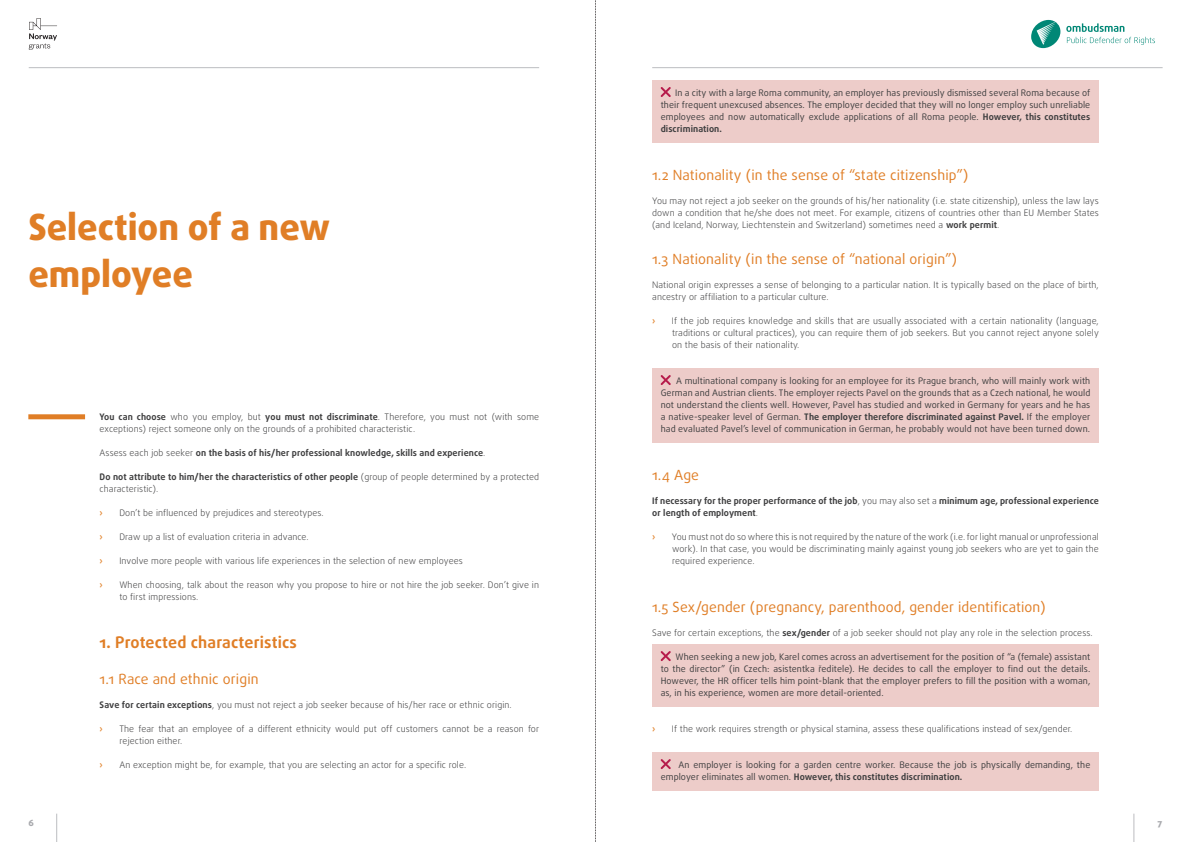
<style>
.page{position:relative;width:1191px;height:842px;background:#fff}
.page>*{position:absolute;margin:0;border:0;box-sizing:border-box;transform-origin:0 0}
.t1{font:800 36px/47px "Daxline Pro";color:#e07e26}
.t2{font:700 16px "Daxline Pro";letter-spacing:.01em;color:#e07e26}
.t3{font:14px "Daxline Pro";letter-spacing:.01em;color:#e07e26}
.t4{font:300 9px/12px "Daxline Pro";letter-spacing:.01em;color:#3e3e3f}
.t5{font:9px/12px "Daxline Pro";letter-spacing:.01em;color:#3e3e3f;text-align:justify}
.t6{font:700 9px/12px "Daxline Pro";letter-spacing:.01em;color:#3e3e3f}
.t7{font:700 9px "Daxline Pro";color:#e38936}
.t8{font:800 9px "Daxline Pro";color:#a8a9ad}
.s1{font-weight:700}
.s2{font-weight:300}
</style>
<div class="page">
<svg style="left:1133px;top:814px;width:1px;height:28px"></svg>
<svg style="left:56px;top:814px;width:1px;height:28px"></svg>
<svg style="left:29px;top:18px;width:28px;height:32px"></svg>
<hr style="left:652px;top:67px;width:510px;height:1px;background:#bcbdc0">
<hr style="left:29px;top:67px;width:510px;height:1px;background:#bcbdc0">
<svg style="left:1031px;top:20px;width:124px;height:28px"></svg>
<div style="left:28px;top:414px;width:57px;height:5px;background:#e07e26"></div>
<div style="left:652px;top:81px;width:446px;height:62px;background:#edccc9"></div>
<div style="left:652px;top:369px;width:446px;height:74px;background:#edccc9"></div>
<div style="left:652px;top:645px;width:446px;height:62px;background:#edccc9"></div>
<div style="left:652px;top:753px;width:446px;height:38px;background:#edccc9"></div>
<svg style="left:660px;top:87px;width:10px;height:10px"></svg>
<svg style="left:660px;top:375px;width:10px;height:10px"></svg>
<svg style="left:660px;top:651px;width:10px;height:10px"></svg>
<svg style="left:660px;top:759px;width:10px;height:10px"></svg>
<svg style="left:595px;top:0;width:1px;height:842px"></svg>
<h1 class="t1" style="left:28px;top:204px;width:303px">Selection of a new employee</h1>
<p class="t4" style="left:100px;top:411px;width:441px"><span class="s1">You can choose</span> who you employ, but <span class="s1">you must not discriminate</span>. Therefore, you must not (with some exceptions) reject someone only on the grounds of a prohibited characteristic.</p>
<p class="t6" style="left:100px;top:447px;width:387px"><span class="s2">Assess each job seeker</span> on the basis of his/her professional knowledge, skills and experience<span class="s2">.</span></p>
<p class="t6" style="left:100px;top:471px;width:441px">Do not attribute to him/her the characteristics of other people <span class="s2">(group of people determined by a protected characteristic).</span></p>
<p class="t7" style="left:100px;top:507px;width:5px">›</p>
<p class="t4" style="left:119px;top:507px;width:206px">Don’t be influenced by prejudices and stereotypes.</p>
<p class="t7" style="left:100px;top:531px;width:5px">›</p>
<p class="t4" style="left:119px;top:531px;width:191px">Draw up a list of evaluation criteria in advance.</p>
<p class="t7" style="left:100px;top:555px;width:5px">›</p>
<p class="t4" style="left:119px;top:555px;width:345px">Involve more people with various life experiences in the selection of new employees</p>
<p class="t7" style="left:100px;top:579px;width:5px">›</p>
<p class="t4" style="left:119px;top:579px;width:421px">When choosing, talk about the reason why you propose to hire or not hire the job seeker. Don’t give in to first impressions.</p>
<h2 class="t2" style="left:100px;top:632px;width:199px">1. Protected characteristics</h2>
<h3 class="t3" style="left:100px;top:670px;width:160px">1.1 Race and ethnic origin</h3>
<p class="t4" style="left:100px;top:699px;width:414px"><span class="s1">Save for certain exceptions</span>, you must not reject a job seeker because of his/her race or ethnic origin.</p>
<p class="t7" style="left:100px;top:723px;width:5px">›</p>
<p class="t4" style="left:119px;top:723px;width:421px">The fear that an employee of a different ethnicity would put off customers cannot be a reason for rejection either.</p>
<p class="t7" style="left:100px;top:759px;width:5px">›</p>
<p class="t4" style="left:119px;top:759px;width:348px">An exception might be, for example, that you are selecting an actor for a specific role.</p>
<p class="t5" style="left:660px;top:87px;width:431px;text-indent:14px">In a city with a large Roma community, an employer has previously dismissed several Roma because of their frequent unexcused absences. The employer decided that they will no longer employ such unreliable employees and now automatically exclude applications of all Roma people. <span class="s1">However, this constitutes discrimination.</span></p>
<h3 class="t3" style="left:652px;top:166px;width:317px">1.2 Nationality (in the sense of “state citizenship”)</h3>
<p class="t4" style="left:652px;top:195px;width:448px;text-align:justify">You may not reject a job seeker on the grounds of his/her nationality (i.e. state citizenship), unless the law lays down a condition that he/she does not meet. For example, citizens of countries other than EU Member States (and Iceland, Norway, Liechtenstein and Switzerland) sometimes need a <span class="s1">work permit</span>.</p>
<h3 class="t3" style="left:652px;top:250px;width:306px">1.3 Nationality (in the sense of “national origin”)</h3>
<p class="t4" style="left:652px;top:279px;width:448px">National origin expresses a sense of belonging to a particular nation. It is typically based on the place of birth, ancestry or affiliation to a particular culture.</p>
<p class="t7" style="left:652px;top:315px;width:5px">›</p>
<p class="t4" style="left:672px;top:315px;width:428px;text-align:justify">If the job requires knowledge and skills that are usually associated with a certain nationality (language, traditions or cultural practices), you can require them of job seekers. But you cannot reject anyone solely on the basis of their nationality.</p>
<p class="t5" style="left:660px;top:375px;width:431px;text-indent:15px">A multinational company is looking for an employee for its Prague branch, who will mainly work with German and Austrian clients. The employer rejects Pavel on the grounds that as a Czech national, he would not understand the clients well. However, Pavel has studied and worked in Germany for years and he has a native-speaker level of German. <span class="s1">The employer therefore discriminated against Pavel.</span> If the employer had evaluated Pavel’s level of communication in German, he probably would not have been turned down.</p>
<h3 class="t3" style="left:652px;top:466px;width:48px">1.4 Age</h3>
<p class="t6" style="left:652px;top:495px;width:448px">If necessary for the proper performance of the job<span class="s2">, you may also set a</span> minimum age, professional experience or length of employment<span class="s2">.</span></p>
<p class="t7" style="left:652px;top:531px;width:5px">›</p>
<p class="t4" style="left:672px;top:531px;width:428px;text-align:justify">You must not do so where this is not required by the nature of the work (i.e. for light manual or unprofessional work). In that case, you would be discriminating mainly against young job seekers who are yet to gain the required experience.</p>
<h3 class="t3" style="left:652px;top:598px;width:395px">1.5 Sex/gender (pregnancy, parenthood, gender identification)</h3>
<p class="t4" style="left:652px;top:627px;width:442px">Save for certain exceptions, the <span class="s1">sex/gender</span> of a job seeker should not play any role in the selection process.</p>
<p class="t5" style="left:660px;top:651px;width:431px;text-indent:15px">When seeking a new job, Karel comes across an advertisement for the position of “a (female) assistant to the director” (in Czech: asistentka ředitele). He decides to call the employer to find out the details.<br>However, the HR officer tells him point-blank that the employer prefers to fill the position with a woman, as, in his experience, women are more detail-oriented.</p>
<p class="t7" style="left:652px;top:723px;width:5px">›</p>
<p class="t4" style="left:672px;top:723px;width:402px">If the work requires strength or physical stamina, assess these qualifications instead of sex/gender.</p>
<p class="t5" style="left:660px;top:759px;width:431px;text-indent:18px">An employer is looking for a garden centre worker. Because the job is physically demanding, the employer eliminates all women. <span class="s1">However, this constitutes discrimination.</span></p>
<p class="t8" style="left:28px;top:817px;width:7px">6</p>
<p class="t8" style="left:1157px;top:817px;width:6px">7</p>
</div>
